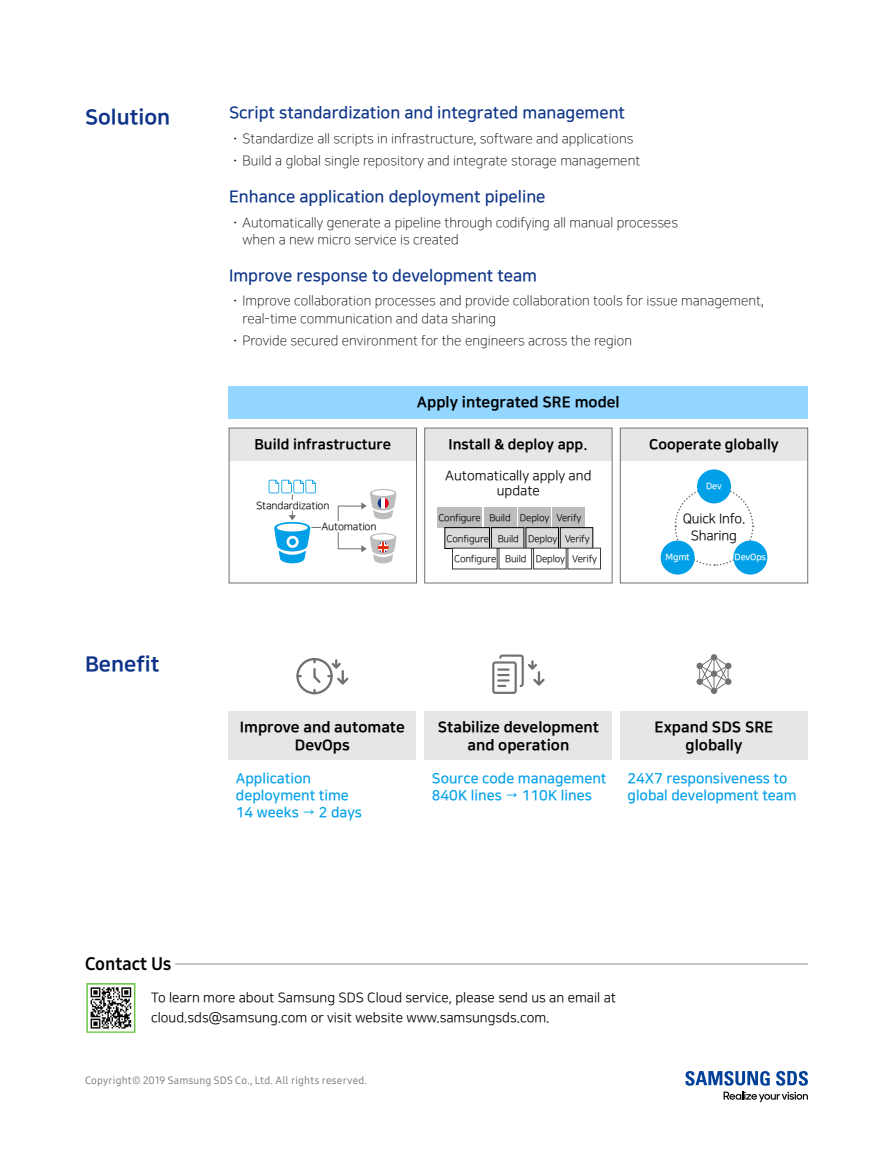
<style>
.page{position:relative;width:893px;height:1149px;background:#fff}
.page>*{position:absolute;margin:0;border:0;box-sizing:border-box;transform-origin:0 0}
.t1{font:21px "Nanum Square EB";color:#0d3488}
.t2{font:18px "Samsung One Latin Compact 700";color:#000}
.t3{font:16.5px "Nanum Square B";color:#0d3488}
.t4{font:15px/18px "Nanum Square EB";color:#000;text-align:center}
.t5{font:14.25px/17.1px "Nanum Square B";color:#00a0e9}
.t6{font:14.25px "Nanum Square EB";color:#000}
.t7{font:13.5px/17.2px "Nanum Square L";color:#000}
.t8{font:13.5px/16.4px "Nanum Square R";color:#000;text-align:center}
.t9{font:10.5px "Samsung One Latin Compact 400";letter-spacing:.015em;color:#727171}
.t10{font:10.5px/21.5px "Nanum Square R";letter-spacing:-.015em;color:#000}
.t11{font:9.75px "Nanum Square R";letter-spacing:-.015em;color:#000}
.t12{font:9px "Nanum Square B";letter-spacing:-.015em;color:#fff}
.s1{font-family:"Nanum Square B"}
</style>
<div class="page">
<svg style="left:724px;top:1091px;width:84px;height:10px"></svg>
<svg style="left:685px;top:1071px;width:85px;height:14px"></svg>
<svg style="left:776px;top:1071px;width:32px;height:14px"></svg>
<div style="left:228px;top:711px;width:188px;height:49px;background:#e6e6e7"></div>
<svg style="left:296px;top:658px;width:52px;height:36px"></svg>
<div style="left:620px;top:711px;width:188px;height:49px;background:#e6e6e7"></div>
<svg style="left:698px;top:654px;width:33px;height:39px"></svg>
<div style="left:424px;top:711px;width:188px;height:49px;background:#e6e6e7"></div>
<svg style="left:492px;top:654px;width:53px;height:39px"></svg>
<div style="left:424px;top:427px;width:188px;height:33px;background:#e6e6e7"></div>
<div style="left:229px;top:386px;width:579px;height:33px;background:#93d6ff"></div>
<div style="left:424px;top:427px;width:188px;height:156px;border:1px solid #727171"></div>
<div style="left:229px;top:427px;width:188px;height:33px;background:#e6e6e7"></div>
<div style="left:229px;top:427px;width:188px;height:156px;border:1px solid #727171"></div>
<div style="left:620px;top:427px;width:188px;height:33px;background:#e6e6e7"></div>
<div style="left:620px;top:427px;width:188px;height:156px;border:1px solid #727171"></div>
<svg style="left:674px;top:490px;width:80px;height:76px"></svg>
<div style="left:697px;top:469px;width:34px;height:34px;background:#00a0e9;border-radius:50%"></div>
<div style="left:661px;top:540px;width:34px;height:34px;background:#00a0e9;border-radius:50%"></div>
<div style="left:733px;top:540px;width:34px;height:34px;background:#00a0e9;border-radius:50%"></div>
<div style="left:437px;top:507px;width:45px;height:21px;background:#bcbdbd"></div>
<div style="left:484px;top:507px;width:32px;height:21px;background:#bcbdbd"></div>
<div style="left:518px;top:507px;width:33px;height:21px;background:#bcbdbd"></div>
<div style="left:553px;top:507px;width:32px;height:21px;background:#bcbdbd"></div>
<div style="left:445px;top:527px;width:44px;height:21px;background:#dbdbdb"></div>
<div style="left:445px;top:527px;width:45px;height:21px;border:1px solid #000"></div>
<div style="left:491px;top:527px;width:33px;height:21px;background:#dbdbdb"></div>
<div style="left:491px;top:527px;width:33px;height:21px;border:1px solid #000"></div>
<div style="left:526px;top:527px;width:32px;height:21px;background:#dbdbdb"></div>
<div style="left:526px;top:527px;width:33px;height:21px;border:1px solid #000"></div>
<div style="left:560px;top:527px;width:33px;height:21px;background:#dbdbdb"></div>
<div style="left:560px;top:527px;width:33px;height:21px;border:1px solid #000"></div>
<svg style="left:269px;top:479px;width:52px;height:84px"></svg>
<div style="left:338px;top:505px;width:28px;height:44px;border:1px solid #727171"></div>
<svg style="left:361px;top:533px;width:36px;height:30px"></svg>
<svg style="left:361px;top:489px;width:36px;height:30px"></svg>
<hr style="left:381px;top:497px;width:4px;height:11px;background:#fff">
<svg style="left:385px;top:497px;width:4px;height:11px"></svg>
<div style="left:321px;top:521px;width:56px;height:10px;background:#fff"></div>
<hr style="left:175px;top:962px;width:633px;height:2px;background:#000">
<img style="left:86px;top:983px;width:50px;height:50px">
<h1 class="t1" style="left:85px;top:105px;width:87px">Solution</h1>
<p class="t3" style="left:229px;top:104px;width:397px">Script standardization and integrated management</p>
<p class="t7" style="left:229px;top:127px;width:413px;line-height:22.4px"><span class="s1">ㆍ</span>Standardize all scripts in infrastructure, software and applications<span class="s1">ㆍ</span>Build a global single repository and integrate storage management</p>
<p class="t3" style="left:229px;top:188px;width:318px">Enhance application deployment pipeline</p>
<p class="t7" style="left:243px;top:214px;width:437px;text-indent:-14px"><span class="s1">ㆍ</span>Automatically generate a pipeline through codifying all manual processes when a new micro service is created</p>
<p class="t3" style="left:229px;top:267px;width:310px">Improve response to development team</p>
<p class="t7" style="left:243px;top:293px;width:523px;text-indent:-14px"><span class="s1">ㆍ</span>Improve collaboration processes and provide collaboration tools for issue management, real-time communication and data sharing</p>
<p class="t7" style="left:229px;top:332px;width:404px"><span class="s1">ㆍ</span>Provide secured environment for the engineers across the region</p>
<h1 class="t1" style="left:85px;top:653px;width:76px">Benefit</h1>
<p class="t6" style="left:255px;top:436px;width:138px">Build infrastructure</p>
<p class="t10" style="left:321px;top:494px;width:57px;text-indent:-66px">Standardization<br>Automation</p>
<p class="t4" style="left:417px;top:393px;width:204px">Apply integrated SRE model</p>
<p class="t6" style="left:449px;top:436px;width:141px">Install &amp; deploy app.</p>
<p class="t8" style="left:445px;top:468px;width:148px;line-height:15px">Automatically apply and update</p>
<p class="t11" style="left:438px;top:512px;width:145px">Configure Build Deploy Verify</p>
<p class="t11" style="left:454px;top:554px;width:145px">Configure Build Deploy Verify</p>
<p class="t11" style="left:447px;top:533px;width:145px">Configure Build Deploy Verify</p>
<p class="t6" style="left:649px;top:436px;width:131px">Cooperate globally</p>
<p class="t12" style="left:706px;top:481px;width:17px">Dev</p>
<p class="t8" style="left:683px;top:511px;width:64px">Quick Info.<br>Sharing</p>
<p class="t12" style="left:666px;top:552px;width:26px">Mgmt</p>
<p class="t12" style="left:735px;top:552px;width:33px">DevOps</p>
<p class="t4" style="left:438px;top:717px;width:163px">Stabilize development and operation</p>
<p class="t4" style="left:240px;top:717px;width:167px">Improve and automate<br>DevOps</p>
<p class="t4" style="left:655px;top:717px;width:120px">Expand SDS SRE globally</p>
<p class="t5" style="left:236px;top:770px;width:128px">Application deployment time<br>14 weeks → 2 days</p>
<p class="t5" style="left:432px;top:770px;width:176px">Source code management<br>840K lines → 110K lines</p>
<p class="t5" style="left:627px;top:770px;width:171px">24X7 responsiveness to global development team</p>
<h2 class="t2" style="left:85px;top:951px;width:88px">Contact Us</h2>
<p class="t8" style="left:151px;top:988px;width:466px;line-height:19.5px;text-align:left">To learn more about Samsung SDS Cloud service, please send us an email at cloud.sds@samsung.com or visit website www.samsungsds.com.</p>
<p class="t9" style="left:85px;top:1073px;width:284px">Copyright© 2019 Samsung SDS Co., Ltd. All rights reserved.</p>
</div>
